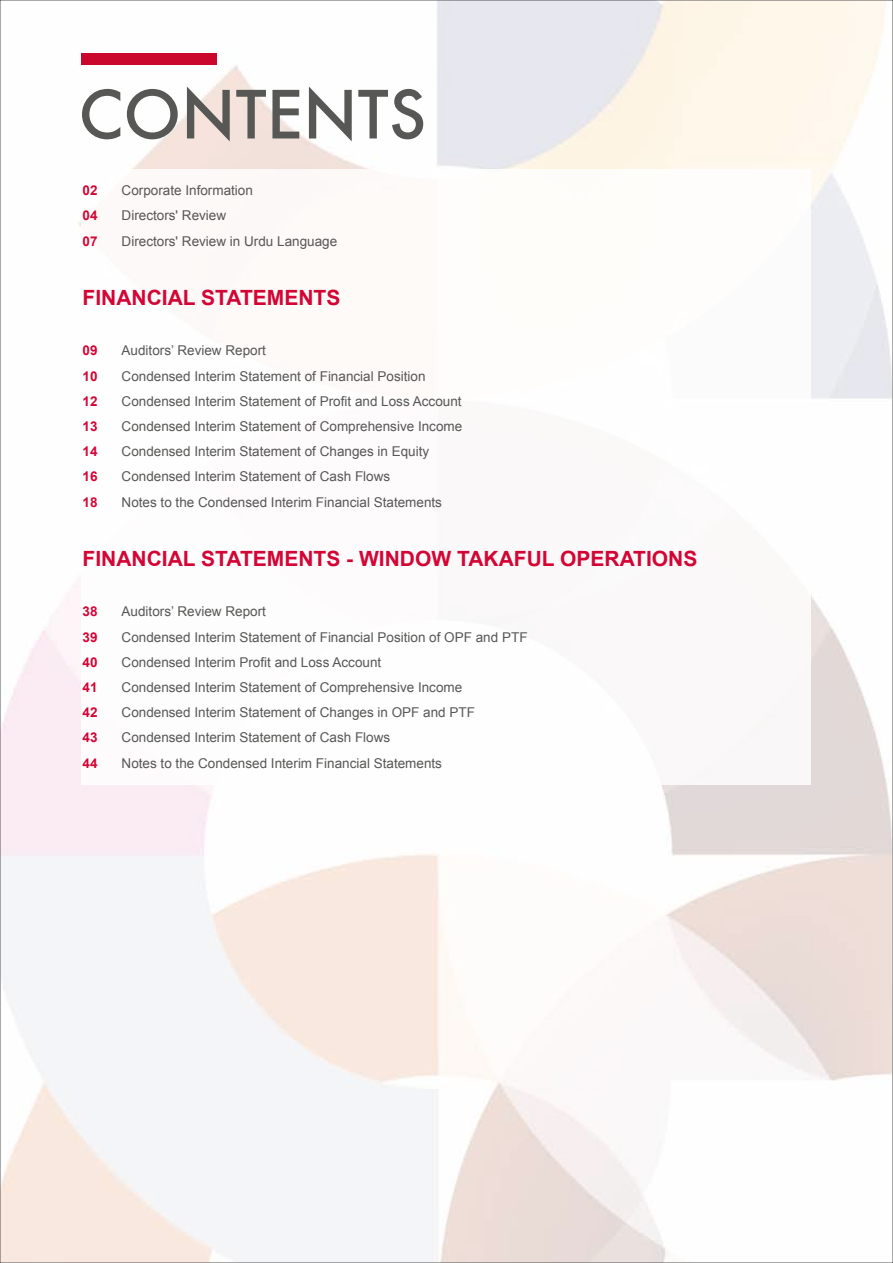
<style>
.page{position:relative;width:893px;height:1263px;background:#fff}
.page>*{position:absolute;margin:0;border:0;box-sizing:border-box;transform-origin:0 0}
.t1{font:500 64.5px "Futura";color:#575756}
.t2{font:700 21px "Arial";color:#d30535}
.t3{font:13.5px "Arial";color:#575756}
.t4{font:700 13.5px "Arial";color:#d30535}
</style>
<div class="page">
<img style="left:2px;top:2px;width:889px;height:1259px">
<div style="left:82px;top:53px;width:135px;height:12px;background:#ca082d"></div>
<div style="left:82px;top:169px;width:729px;height:616px;background:#fff"></div>
<h1 class="t1" style="left:79px;top:70px;width:349px">CONTENTS</h1>
<p class="t4" style="left:83px;top:182px;width:17px">02</p>
<p class="t3" style="left:122px;top:182px;width:133px">Corporate Information</p>
<p class="t4" style="left:83px;top:207px;width:17px">04</p>
<p class="t3" style="left:122px;top:207px;width:106px">Directors' Review</p>
<p class="t4" style="left:83px;top:232px;width:17px">07</p>
<p class="t3" style="left:122px;top:232px;width:217px">Directors' Review in Urdu Language</p>
<h2 class="t2" style="left:83px;top:284px;width:259px">FINANCIAL STATEMENTS</h2>
<p class="t4" style="left:83px;top:342px;width:17px">09</p>
<p class="t3" style="left:122px;top:342px;width:146px">Auditors’ Review Report</p>
<p class="t4" style="left:83px;top:367px;width:17px">10</p>
<p class="t3" style="left:122px;top:367px;width:305px">Condensed Interim Statement of Financial Position</p>
<p class="t4" style="left:83px;top:392px;width:17px">12</p>
<p class="t3" style="left:122px;top:392px;width:341px">Condensed Interim Statement of Profit and Loss Account</p>
<p class="t4" style="left:83px;top:417px;width:17px">13</p>
<p class="t3" style="left:122px;top:417px;width:342px">Condensed Interim Statement of Comprehensive Income</p>
<p class="t4" style="left:83px;top:443px;width:17px">14</p>
<p class="t3" style="left:122px;top:443px;width:309px">Condensed Interim Statement of Changes in Equity</p>
<p class="t4" style="left:83px;top:468px;width:17px">16</p>
<p class="t3" style="left:122px;top:468px;width:270px">Condensed Interim Statement of Cash Flows</p>
<p class="t4" style="left:83px;top:493px;width:17px">18</p>
<p class="t3" style="left:122px;top:493px;width:322px">Notes to the Condensed Interim Financial Statements</p>
<h2 class="t2" style="left:83px;top:545px;width:616px">FINANCIAL STATEMENTS - WINDOW TAKAFUL OPERATIONS</h2>
<p class="t4" style="left:83px;top:603px;width:17px">38</p>
<p class="t3" style="left:122px;top:603px;width:146px">Auditors’ Review Report</p>
<p class="t4" style="left:83px;top:628px;width:17px">39</p>
<p class="t3" style="left:122px;top:628px;width:407px">Condensed Interim Statement of Financial Position of OPF and PTF</p>
<p class="t4" style="left:83px;top:653px;width:17px">40</p>
<p class="t3" style="left:122px;top:653px;width:261px">Condensed Interim Profit and Loss Account</p>
<p class="t4" style="left:83px;top:678px;width:17px">41</p>
<p class="t3" style="left:122px;top:678px;width:342px">Condensed Interim Statement of Comprehensive Income</p>
<p class="t4" style="left:83px;top:704px;width:17px">42</p>
<p class="t3" style="left:122px;top:704px;width:355px">Condensed Interim Statement of Changes in OPF and PTF</p>
<p class="t4" style="left:83px;top:729px;width:17px">43</p>
<p class="t3" style="left:122px;top:729px;width:270px">Condensed Interim Statement of Cash Flows</p>
<p class="t4" style="left:83px;top:754px;width:17px">44</p>
<p class="t3" style="left:122px;top:754px;width:322px">Notes to the Condensed Interim Financial Statements</p>
</div>
